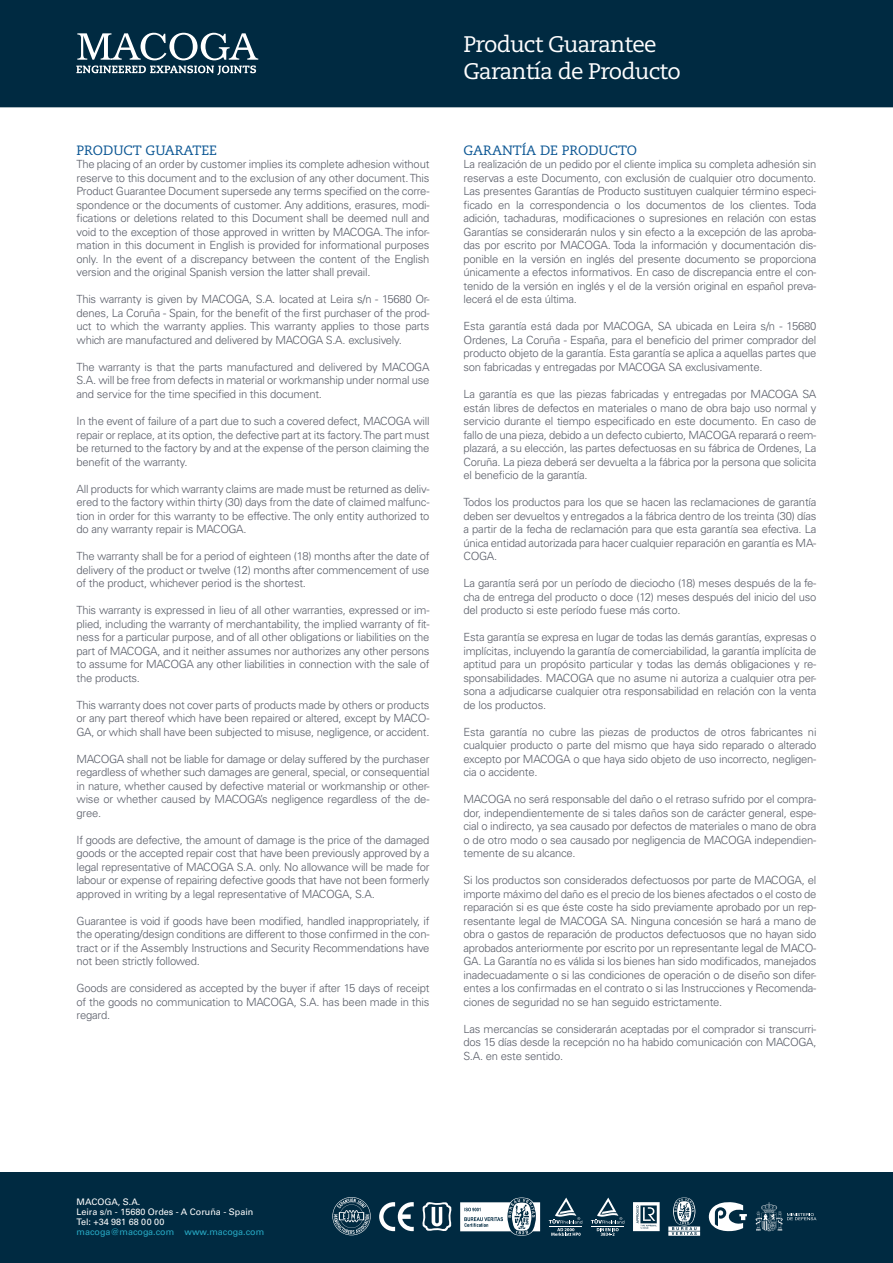
<style>
.page{position:relative;width:893px;height:1263px;background:#fff}
.page>*{position:absolute;margin:0;border:0;box-sizing:border-box;transform-origin:0 0}
.Nombre_producto_ENCA{font:22.5px "Caecilia LT Std";letter-spacing:-.035em;color:#fff}
.CG_Typical_applicati{font:13.5px "Caecilia LT Std";color:#0a5593}
.CG_Texto_copy{font:300 11.25px/13.5px "Univers LT Std";letter-spacing:-.02em;color:#5a5e69;text-align:justify}
.t1{font:9px "Univers LT Std";color:#fff}
.t2{font:9px "Univers LT Std";color:#27aac5}
</style>
<div class="page">
<div style="left:0;top:0;width:893px;height:107px;background:#002a41"></div>
<svg style="left:76px;top:33px;width:182px;height:42px"></svg>
<div style="left:0;top:1172px;width:893px;height:91px;background:#002a41"></div>
<svg style="left:633px;top:1202px;width:27px;height:29px"></svg>
<svg style="left:668px;top:1197px;width:32px;height:39px"></svg>
<svg style="left:708px;top:1202px;width:39px;height:29px"></svg>
<svg style="left:756px;top:1202px;width:60px;height:29px"></svg>
<svg style="left:379px;top:1202px;width:35px;height:29px"></svg>
<svg style="left:422px;top:1202px;width:30px;height:29px"></svg>
<svg style="left:460px;top:1197px;width:80px;height:39px"></svg>
<svg style="left:549px;top:1197px;width:33px;height:39px"></svg>
<svg style="left:591px;top:1197px;width:33px;height:39px"></svg>
<svg style="left:332px;top:1197px;width:39px;height:38px"></svg>
<p class="CG_Typical_applicati" style="left:77px;top:142px;width:142px">PRODUCT GUARATEE</p>
<p class="CG_Texto_copy" style="left:77px;top:158px;width:354px">The placing of an order by customer implies its complete adhesion without reserve to this document and to the exclusion of any other document. This Product Guarantee Document supersede any terms specified on the corre&shy;spondence or the documents of customer. Any additions, erasures, modi&shy;fications or deletions related to this Document shall be deemed null and void to the exception of those approved in written by MACOGA. The infor&shy;mation in this document in English is provided for informational purposes only. In the event of a discrepancy between the content of the English version and the original Spanish version the latter shall prevail.</p>
<p class="CG_Texto_copy" style="left:77px;top:293px;width:354px">This warranty is given by MACOGA, S.A. located at Leira s/n - 15680 Or&shy;denes, La Coruña - Spain, for the benefit of the first purchaser of the prod&shy;uct to which the warranty applies. This warranty applies to those parts which are manufactured and delivered by MACOGA S.A. exclusively.</p>
<p class="CG_Texto_copy" style="left:77px;top:360px;width:354px">The warranty is that the parts manufactured and delivered by MACOGA S.A. will be free from defects in material or workmanship under normal use and service for the time specified in this document.</p>
<p class="CG_Texto_copy" style="left:77px;top:414px;width:354px">In the event of failure of a part due to such a covered defect, MACOGA will repair or replace, at its option, the defective part at its factory. The part must be returned to the factory by and at the expense of the person claiming the benefit of the warranty.</p>
<p class="CG_Texto_copy" style="left:77px;top:482px;width:354px">All products for which warranty claims are made must be returned as deliv&shy;ered to the factory within thirty (30) days from the date of claimed malfunc&shy;tion in order for this warranty to be effective. The only entity authorized to do any warranty repair is MACOGA.</p>
<p class="CG_Texto_copy" style="left:77px;top:549px;width:354px">The warranty shall be for a period of eighteen (18) months after the date of delivery of the product or twelve (12) months after commencement of use of the product, whichever period is the shortest.</p>
<p class="CG_Texto_copy" style="left:77px;top:603px;width:354px">This warranty is expressed in lieu of all other warranties, expressed or im&shy;plied, including the warranty of merchantability, the implied warranty of fit&shy;ness for a particular purpose, and of all other obligations or liabilities on the part of MACOGA, and it neither assumes nor authorizes any other persons to assume for MACOGA any other liabilities in connection with the sale of the products.</p>
<p class="CG_Texto_copy" style="left:77px;top:698px;width:354px">This warranty does not cover parts of products made by others or products or any part thereof which have been repaired or altered, except by MACO-GA, or which shall have been subjected to misuse, negligence, or accident.</p>
<p class="CG_Texto_copy" style="left:77px;top:752px;width:354px">MACOGA shall not be liable for damage or delay suffered by the purchaser regardless of whether such damages are general, special, or consequential in nature, whether caused by defective material or workmanship or other&shy;wise or whether caused by MACOGA’s negligence regardless of the de&shy;gree.</p>
<p class="CG_Texto_copy" style="left:77px;top:833px;width:354px">If goods are defective, the amount of damage is the price of the damaged goods or the accepted repair cost that have been previously approved by a legal representative of MACOGA S.A. only. No allowance will be made for labour or expense of repairing defective goods that have not been formerly approved in writing by a legal representative of MACOGA, S.A.</p>
<p class="CG_Texto_copy" style="left:77px;top:914px;width:354px">Guarantee is void if goods have been modified, handled inappropriately, if the operating/design conditions are different to those confirmed in the con&shy;tract or if the Assembly Instructions and Security Recommendations have not been strictly followed.</p>
<p class="CG_Texto_copy" style="left:77px;top:981px;width:354px">Goods are considered as accepted by the buyer if after 15 days of receipt of the goods no communication to MACOGA, S.A. has been made in this regard.</p>
<p class="Nombre_producto_ENCA" style="left:463px;top:31px;width:195px">Product Guarantee</p>
<p class="Nombre_producto_ENCA" style="left:463px;top:58px;width:219px">Garantía de Producto</p>
<p class="CG_Typical_applicati" style="left:463px;top:142px;width:175px">GARANTÍA DE PRODUCTO</p>
<p class="CG_Texto_copy" style="left:463px;top:158px;width:354px">La realización de un pedido por el cliente implica su completa adhesión sin reservas a este Documento, con exclusión de cualquier otro documento.<br>Las presentes Garantías de Producto sustituyen cualquier término especi&shy;ficado en la correspondencia o los documentos de los clientes. Toda adición, tachaduras, modificaciones o supresiones en relación con estas Garantías se considerarán nulos y sin efecto a la excepción de las aproba&shy;das por escrito por MACOGA. Toda la información y documentación dis&shy;ponible en la versión en inglés del presente documento se proporciona únicamente a efectos informativos. En caso de discrepancia entre el con&shy;tenido de la versión en inglés y el de la versión original en español preva&shy;lecerá el de esta última.</p>
<p class="CG_Texto_copy" style="left:463px;top:320px;width:354px">Esta garantía está dada por MACOGA, SA ubicada en Leira s/n - 15680<br>Ordenes, La Coruña - España, para el beneficio del primer comprador del producto objeto de la garantía. Esta garantía se aplica a aquellas partes que son fabricadas y entregadas por MACOGA SA exclusivamente.</p>
<p class="CG_Texto_copy" style="left:463px;top:387px;width:354px">La garantía es que las piezas fabricadas y entregadas por MACOGA SA están libres de defectos en materiales o mano de obra bajo uso normal y servicio durante el tiempo especificado en este documento. En caso de fallo de una pieza, debido a un defecto cubierto, MACOGA reparará o reem&shy;plazará, a su elección, las partes defectuosas en su fábrica de Ordenes, La Coruña. La pieza deberá ser devuelta a la fábrica por la persona que solicita el beneficio de la garantía.</p>
<p class="CG_Texto_copy" style="left:463px;top:495px;width:354px">Todos los productos para los que se hacen las reclamaciones de garantía deben ser devueltos y entregados a la fábrica dentro de los treinta (30) días a partir de la fecha de reclamación para que esta garantía sea efectiva. La única entidad autorizada para hacer cualquier reparación en garantía es MA-COGA.</p>
<p class="CG_Texto_copy" style="left:463px;top:576px;width:354px">La garantía será por un período de dieciocho (18) meses después de la fe&shy;cha de entrega del producto o doce (12) meses después del inicio del uso del producto si este período fuese más corto.</p>
<p class="CG_Texto_copy" style="left:463px;top:630px;width:354px">Esta garantía se expresa en lugar de todas las demás garantías, expresas o implícitas, incluyendo la garantía de comerciabilidad, la garantía implícita de aptitud para un propósito particular y todas las demás obligaciones y re&shy;sponsabilidades. MACOGA que no asume ni autoriza a cualquier otra per&shy;sona a adjudicarse cualquier otra responsabilidad en relación con la venta de los productos.</p>
<p class="CG_Texto_copy" style="left:463px;top:725px;width:354px">Esta garantía no cubre las piezas de productos de otros fabricantes ni cualquier producto o parte del mismo que haya sido reparado o alterado excepto por MACOGA o que haya sido objeto de uso incorrecto, negligen&shy;cia o accidente.</p>
<p class="CG_Texto_copy" style="left:463px;top:792px;width:354px">MACOGA no será responsable del daño o el retraso sufrido por el compra&shy;dor, independientemente de si tales daños son de carácter general, espe&shy;cial o indirecto, ya sea causado por defectos de materiales o mano de obra o de otro modo o sea causado por negligencia de MACOGA independien&shy;temente de su alcance.</p>
<p class="CG_Texto_copy" style="left:463px;top:873px;width:354px">Si los productos son considerados defectuosos por parte de MACOGA, el importe máximo del daño es el precio de los bienes afectados o el costo de reparación si es que éste coste ha sido previamente aprobado por un rep&shy;resentante legal de MACOGA SA. Ninguna concesión se hará a mano de obra o gastos de reparación de productos defectuosos que no hayan sido aprobados anteriormente por escrito por un representante legal de MACO-GA. La Garantía no es válida si los bienes han sido modificados, manejados inadecuadamente o si las condiciones de operación o de diseño son difer&shy;entes a los confirmadas en el contrato o si las Instrucciones y Recomenda&shy;ciones de seguridad no se han seguido estrictamente.</p>
<p class="CG_Texto_copy" style="left:463px;top:1022px;width:354px">Las mercancías se considerarán aceptadas por el comprador si transcurri&shy;dos 15 días desde la recepción no ha habido comunicación con MACOGA, S.A. en este sentido.</p>
<p class="t1" style="left:77px;top:1196px;width:65px">MACOGA, S.A.</p>
<p class="t1" style="left:77px;top:1206px;width:178px">Leira s/n - 15680 Ordes - A Coruña - Spain</p>
<p class="t1" style="left:77px;top:1216px;width:90px">Tel: +34 981 68 00 00</p>
<p class="t2" style="left:77px;top:1227px;width:189px">macoga@macoga.com www.macoga.com</p>
</div>
